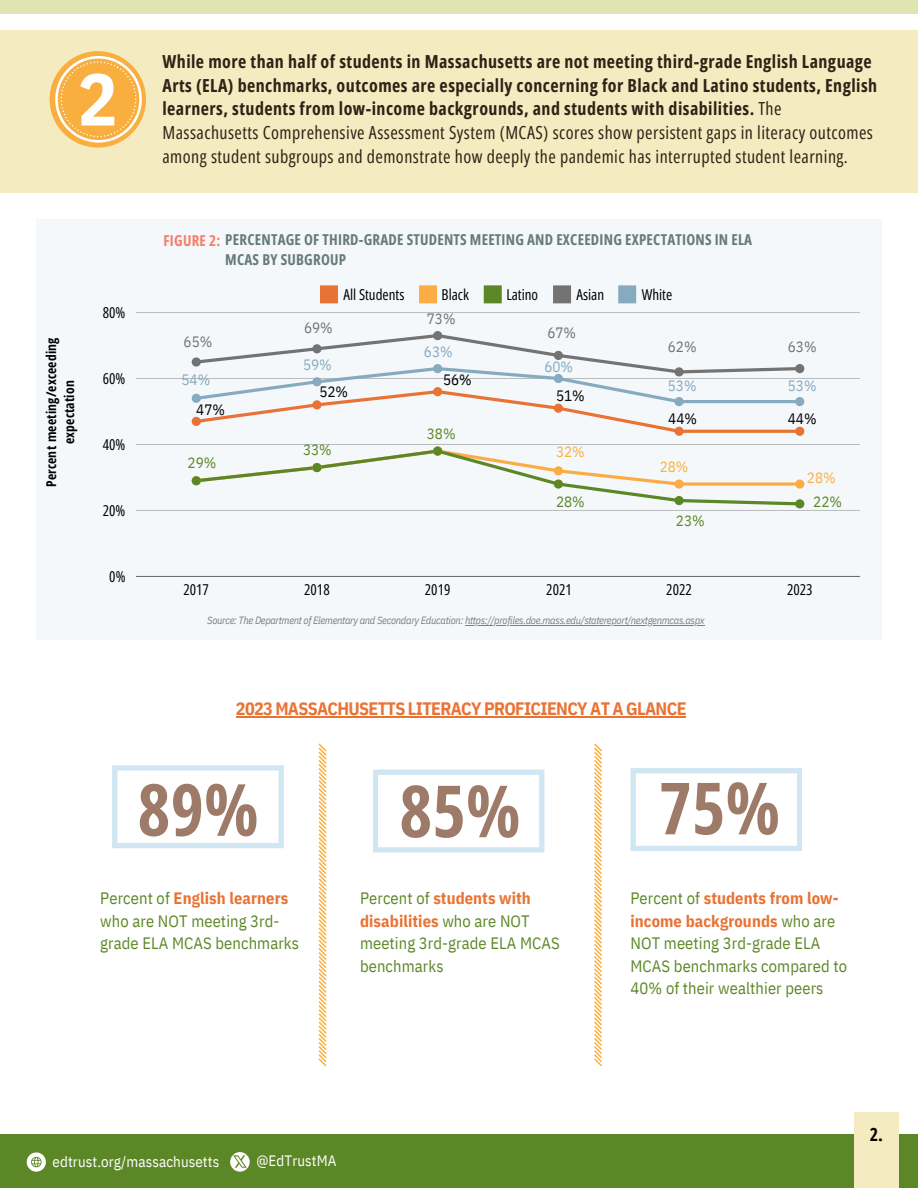
<style>
.page{position:relative;width:918px;height:1188px;background:#fff}
.page>*{position:absolute;margin:0;border:0;box-sizing:border-box;transform-origin:0 0}
.t1{font:700 73.35px "IBM Plex Sans Cond";color:#fff}
.t2{font:700 72px "Open Sans Condensed";color:#9e7b69}
.t3{font:700 18px/23.7px "Open Sans Condensed";letter-spacing:.025em;color:#2f2316}
.t4{font:700 18px "IBM Plex Sans Cond";letter-spacing:-.035em;color:#e97335}
.t5{font:700 18px "Open Sans Condensed";color:#000}
.t6{font:16.5px/22.5px "IBM Plex Sans Cond";letter-spacing:.005em;color:#5c8727}
.t7{font:700 15px/20.2px "Open Sans Condensed";letter-spacing:.015em;color:#667b7b}
.t8{font:15px "Open Sans Condensed";color:#000}
.t9{font:15px "IBM Plex Sans Cond";letter-spacing:.005em;color:#fff}
.t10{font:15px "IBM Plex Sans Cond";color:#5c8727}
.t11{font:15px "IBM Plex Sans Cond";color:#000}
.t12{font:15px "IBM Plex Sans Cond";color:#737373}
.t13{font:15px "IBM Plex Sans Cond";color:#86abc1}
.t14{font:15px "IBM Plex Sans Cond";color:#fbb040}
.t15{font:700 13.5px "Open Sans Condensed";letter-spacing:.015em;color:#000}
.t16{font:italic 10.5px "IBM Plex Sans Cond";letter-spacing:-.03em;color:#7f7f7f}
.s1{font-weight:400}
.s2{color:#f47f6a}
.s3{font-weight:700;color:#e97335}
</style>
<div class="page">
<div style="left:0;top:30px;width:918px;height:163px;background:#f5ebc0"></div>
<div style="left:36px;top:220px;width:846px;height:420px;background:#f5f8fb"></div>
<svg style="left:320px;top:285px;width:18px;height:18px"></svg>
<svg style="left:419px;top:285px;width:18px;height:18px"></svg>
<svg style="left:484px;top:285px;width:18px;height:18px"></svg>
<svg style="left:553px;top:285px;width:18px;height:18px"></svg>
<svg style="left:618px;top:285px;width:18px;height:18px"></svg>
<hr style="left:136px;top:510px;width:724px;height:1px;background:#000">
<hr style="left:136px;top:444px;width:724px;height:1px;background:#000">
<hr style="left:136px;top:378px;width:724px;height:1px;background:#000">
<hr style="left:136px;top:312px;width:724px;height:1px;background:#000">
<hr style="left:136px;top:576px;width:724px;height:1px;background:#000">
<svg style="left:192px;top:447px;width:612px;height:61px"></svg>
<svg style="left:192px;top:331px;width:612px;height:105px"></svg>
<div style="left:0;top:0;width:918px;height:14px;background:#e0e4b0"></div>
<div style="left:50px;top:51px;width:96px;height:97px;background:#f9ae40;border-radius:50%"></div>
<svg style="left:55px;top:56px;width:87px;height:87px"></svg>
<div style="left:0;top:1134px;width:918px;height:54px;background:#5c8727"></div>
<div style="left:854px;top:1113px;width:45px;height:75px;background:#f5ebc0"></div>
<svg style="left:27px;top:1152px;width:19px;height:20px"></svg>
<svg style="left:230px;top:1152px;width:20px;height:20px"></svg>
<svg style="left:233px;top:1155px;width:14px;height:13px"></svg>
<svg style="left:318px;top:743px;width:9px;height:323px"></svg>
<svg style="left:594px;top:743px;width:8px;height:323px"></svg>
<hr style="left:236px;top:716px;width:450px;height:1px;background:#e97335">
<hr style="left:465px;top:625px;width:239px;height:1px;background:#7f7f7f">
<svg style="left:112px;top:765px;width:172px;height:83px"></svg>
<svg style="left:373px;top:770px;width:171px;height:83px"></svg>
<svg style="left:631px;top:768px;width:171px;height:83px"></svg>
<h1 class="t1" style="left:78px;top:50px;width:41px">2</h1>
<p class="t15" style="left:42px;top:487px;width:151px;rotate:-90deg">Percent meeting/exceeding</p>
<p class="t15" style="left:60px;top:444px;width:65px;rotate:-90deg">expectation</p>
<p class="t8" style="left:103px;top:302px;width:24px">80%</p>
<p class="t8" style="left:103px;top:368px;width:24px">60%</p>
<p class="t8" style="left:103px;top:434px;width:24px">40%</p>
<p class="t8" style="left:103px;top:500px;width:24px">20%</p>
<p class="t8" style="left:109px;top:566px;width:18px">0%</p>
<p class="t3" style="left:162px;top:49px;width:716px">While more than half of students in Massachusetts are not meeting third-grade English Language Arts (ELA) benchmarks, outcomes are especially concerning for Black and Latino students, English learners, students from low-income backgrounds, and students with disabilities. <span class="s1">The Massachusetts Comprehensive Assessment System (MCAS) scores show persistent gaps in literacy outcomes among student subgroups and demonstrate how deeply the pandemic has interrupted student learning.</span></p>
<p class="t7" style="left:225px;top:229px;width:528px;text-indent:-62px"><span class="s2">FIGURE 2:</span> PERCENTAGE OF THIRD-GRADE STUDENTS MEETING AND EXCEEDING EXPECTATIONS IN ELA<br>MCAS BY SUBGROUP</p>
<p class="t8" style="left:344px;top:284px;width:62px">All Students</p>
<p class="t8" style="left:442px;top:284px;width:29px">Black</p>
<p class="t8" style="left:506px;top:284px;width:33px">Latino</p>
<p class="t8" style="left:577px;top:284px;width:29px">Asian</p>
<p class="t8" style="left:642px;top:284px;width:32px">White</p>
<p class="t12" style="left:184px;top:332px;width:30px">65%</p>
<p class="t13" style="left:182px;top:370px;width:30px">54%</p>
<p class="t12" style="left:304px;top:318px;width:30px">69%</p>
<p class="t12" style="left:427px;top:308px;width:30px">73%</p>
<p class="t12" style="left:547px;top:322px;width:30px">67%</p>
<p class="t13" style="left:303px;top:355px;width:30px">59%</p>
<p class="t11" style="left:319px;top:382px;width:30px">52%</p>
<p class="t13" style="left:424px;top:342px;width:30px">63%</p>
<p class="t11" style="left:443px;top:370px;width:30px">56%</p>
<p class="t13" style="left:544px;top:356px;width:30px">60%</p>
<p class="t11" style="left:556px;top:386px;width:30px">51%</p>
<p class="t12" style="left:668px;top:337px;width:30px">62%</p>
<p class="t12" style="left:788px;top:337px;width:30px">63%</p>
<p class="t13" style="left:668px;top:376px;width:30px">53%</p>
<p class="t13" style="left:788px;top:376px;width:30px">53%</p>
<p class="t11" style="left:196px;top:399px;width:30px">47%</p>
<p class="t11" style="left:668px;top:409px;width:30px">44%</p>
<p class="t11" style="left:788px;top:409px;width:30px">44%</p>
<p class="t10" style="left:427px;top:424px;width:30px">38%</p>
<p class="t10" style="left:188px;top:452px;width:30px">29%</p>
<p class="t10" style="left:303px;top:440px;width:30px">33%</p>
<p class="t14" style="left:556px;top:442px;width:30px">32%</p>
<p class="t14" style="left:660px;top:456px;width:30px">28%</p>
<p class="t14" style="left:807px;top:467px;width:30px">28%</p>
<p class="t10" style="left:556px;top:492px;width:30px">28%</p>
<p class="t10" style="left:813px;top:492px;width:30px">22%</p>
<p class="t10" style="left:676px;top:511px;width:30px">23%</p>
<p class="t8" style="left:184px;top:579px;width:27px">2017</p>
<p class="t8" style="left:304px;top:579px;width:27px">2018</p>
<p class="t8" style="left:425px;top:579px;width:27px">2019</p>
<p class="t8" style="left:546px;top:579px;width:27px">2021</p>
<p class="t8" style="left:666px;top:579px;width:27px">2022</p>
<p class="t8" style="left:787px;top:579px;width:27px">2023</p>
<p class="t16" style="left:207px;top:614px;width:499px">Source: The Department of Elementary and Secondary Education: https://profiles.doe.mass.edu/statereport/nextgenmcas.aspx</p>
<p class="t4" style="left:236px;top:696px;width:452px">2023 MASSACHUSETTS LITERACY PROFICIENCY AT A GLANCE</p>
<h2 class="t2" style="left:137px;top:759px;width:123px">89%</h2>
<h2 class="t2" style="left:399px;top:760px;width:123px">85%</h2>
<h2 class="t2" style="left:659px;top:757px;width:123px">75%</h2>
<p class="t6" style="left:100px;top:887px;width:200px">Percent of <span class="s3">English learners </span>who are NOT meeting 3rd&shy;grade ELA MCAS benchmarks</p>
<p class="t6" style="left:360px;top:887px;width:201px">Percent of <span class="s3">students with disabilities</span> who are NOT meeting 3rd-grade ELA MCAS benchmarks</p>
<p class="t9" style="left:53px;top:1151px;width:168px">edtrust.org/massachusetts</p>
<p class="t9" style="left:256px;top:1151px;width:81px">@EdTrustMA</p>
<p class="t6" style="left:631px;top:887px;width:218px">Percent of <span class="s3">students from low&shy;income backgrounds</span> who are<br>NOT meeting 3rd-grade ELA<br>MCAS benchmarks compared to<br>40% of their wealthier peers</p>
<p class="t5" style="left:870px;top:1122px;width:15px">2.</p>
</div>
